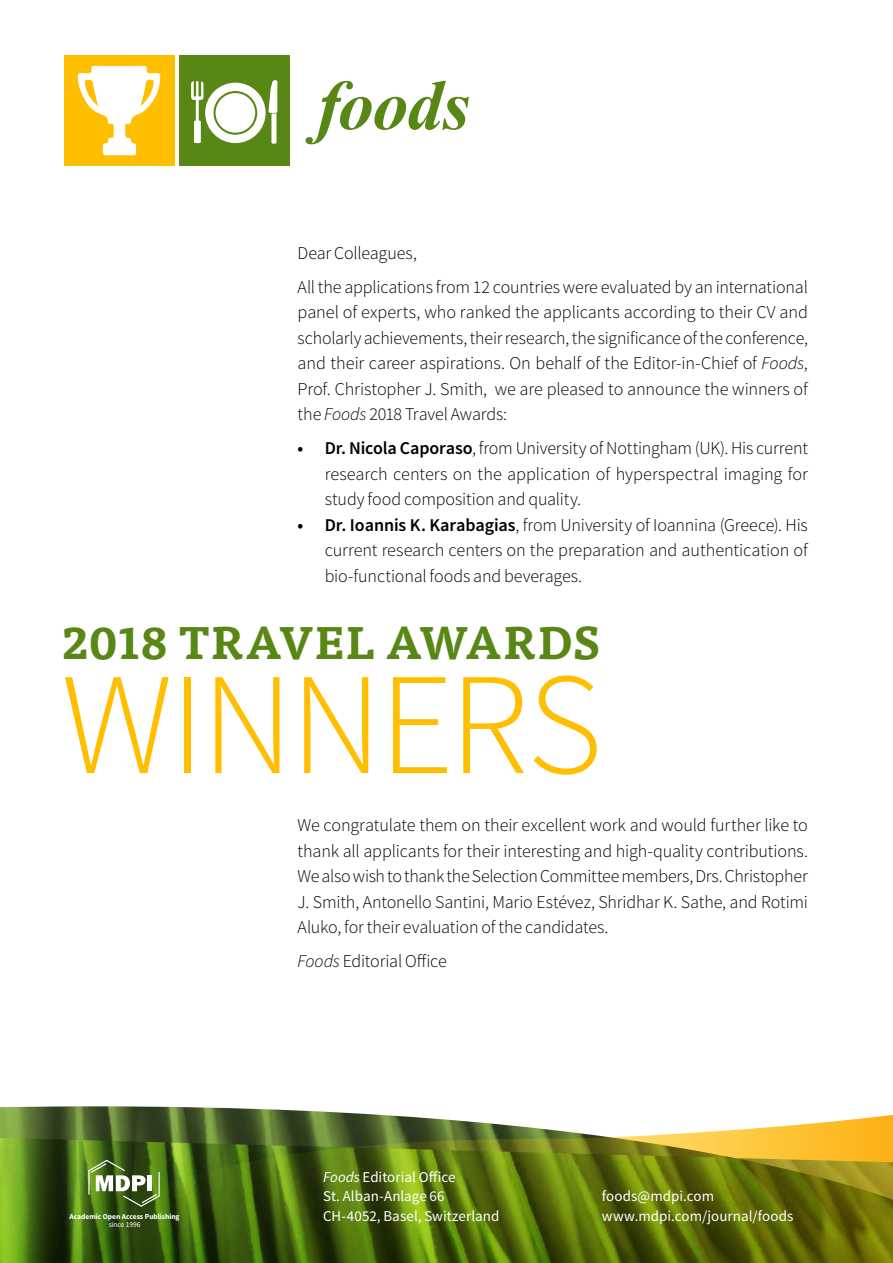
<style>
.page{position:relative;width:893px;height:1263px;background:#fff}
.page>*{position:absolute;margin:0;border:0;box-sizing:border-box;transform-origin:0 0}
.t1{font:300 145.5px "Source Sans Pro";letter-spacing:-.02em;color:#ffbe00}
.t2{font:italic 700 71.1px "Times New Roman";letter-spacing:-.015em;color:#588715}
.t3{font:700 45px "Tisa Pro";color:#588715}
.t4{font:300 18px/25.5px "Source Sans Pro";letter-spacing:-.01em;color:#000;text-align:justify}
.t5{font:15px/19.5px "Source Sans Pro";color:#fff}
.t6{font:700 7.5px "Source Sans Pro";letter-spacing:-.01em;color:#fff}
.t7{font:7.5px "Source Sans Pro";letter-spacing:-.025em;color:#fff}
.s1{font-style:italic}
.s2{font-weight:600}
</style>
<div class="page">
<img style="left:0;top:1106px;width:348px;height:7px">
<img style="left:0;top:1113px;width:893px;height:150px">
<svg style="left:88px;top:1160px;width:72px;height:47px"></svg>
<div style="left:64px;top:55px;width:110px;height:111px;background:#ffbe00"></div>
<svg style="left:78px;top:66px;width:82px;height:89px"></svg>
<div style="left:179px;top:55px;width:111px;height:111px;background:#588715"></div>
<svg style="left:191px;top:80px;width:86px;height:63px"></svg>
<h2 class="t2" style="left:317px;top:56px;width:155px">foods</h2>
<p class="t4" style="left:298px;top:236px;width:512px;line-height:34px">Dear Colleagues,<br>All the applications from 12 countries were evaluated by an international</p>
<p class="t4" style="left:298px;top:300px;width:512px">panel of experts, who ranked the applicants according to their CV and scholarly achievements, their research, the significance of the conference, and their career aspirations. On behalf of the Editor-in-Chief of <span class="s1">Foods</span>, Prof. Christopher J. Smith, we are pleased to announce the winners of the <span class="s1">Foods</span> 2018 Travel Awards:</p>
<p class="t4" style="left:325px;top:436px;width:485px;text-indent:-27px"><span class="s2">• Dr. Nicola Caporaso</span>, from University of Nottingham (UK). His current research centers on the application of hyperspectral imaging for study food composition and quality.</p>
<p class="t4" style="left:325px;top:512px;width:485px;text-indent:-27px"><span class="s2">• Dr. Ioannis K. Karabagias</span>, from University of Ioannina (Greece). His current research centers on the preparation and authentication of bio-functional foods and beverages.</p>
<h3 class="t3" style="left:62px;top:607px;width:540px">2018 TRAVEL AWARDS</h3>
<h1 class="t1" style="left:62px;top:636px;width:542px">WINNERS</h1>
<p class="t4" style="left:298px;top:813px;width:512px">We congratulate them on their excellent work and would further like to thank all applicants for their interesting and high-quality contributions.<br>We also wish to thank the Selection Committee members, Drs. Christopher J. Smith, Antonello Santini, Mario Estévez, Shridhar K. Sathe, and Rotimi Aluko, for their evaluation of the candidates.</p>
<p class="t4" style="left:298px;top:949px;width:151px"><span class="s1">Foods</span> Editorial Office</p>
<p class="t5" style="left:323px;top:1167px;width:178px"><span class="s1">Foods</span> Editorial Office<br>St. Alban-Anlage 66<br>CH-4052, Basel, Switzerland</p>
<p class="t5" style="left:602px;top:1187px;width:114px">foods@mdpi.com</p>
<p class="t6" style="left:70px;top:1211px;width:111px">Academic Open Access Publishing</p>
<p class="t5" style="left:602px;top:1206px;width:193px">www.mdpi.com/journal/foods</p>
<p class="t7" style="left:109px;top:1220px;width:33px">since 1996</p>
</div>
